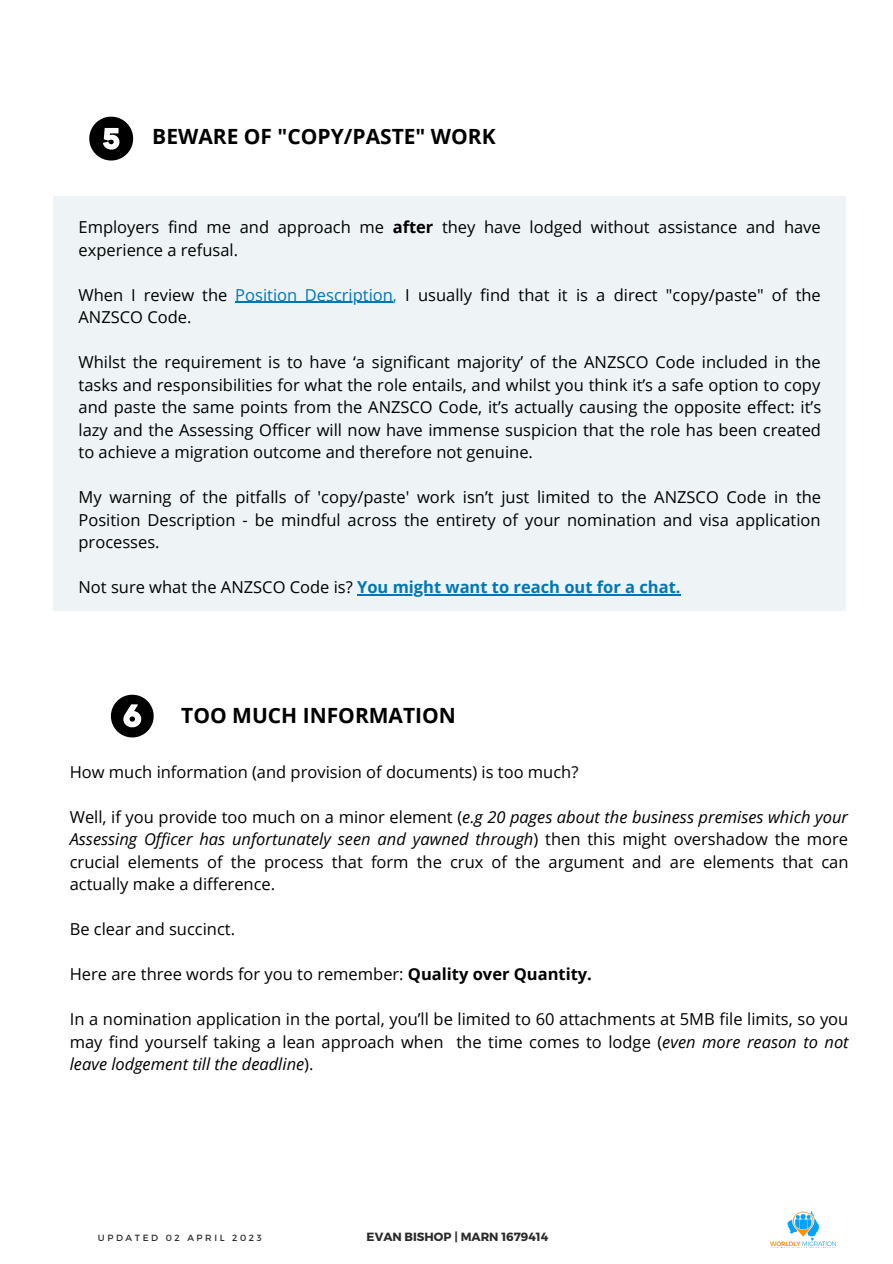
<style>
.page{position:relative;width:893px;height:1264px;background:#fff}
.page>*{position:absolute;margin:0;border:0;box-sizing:border-box;transform-origin:0 0}
.t1{font:700 21px "Open Sans";color:#000}
.t2{font:16.5px/22.5px "Open Sans";color:#000;text-align:justify}
.t3{font:700 16.5px "Open Sans";color:#0077b5}
.t4{font:700 11.85px "Montserrat";color:#2a2a2a}
.t5{font:9px "Montserrat";letter-spacing:.29em;color:#2a2a2a}
.s1{font-weight:700}
.s2{color:#0077b5}
.s3{font-weight:400;color:#000}
.s4{font-style:italic}
</style>
<div class="page">
<div style="left:54px;top:196px;width:791px;height:415px;background:#eef3f6"></div>
<hr style="left:235px;top:302px;width:158px;height:1px;background:#0077b5">
<hr style="left:357px;top:594px;width:323px;height:1px;background:#0077b5">
<img style="left:770px;top:1211px;width:65px;height:35px">
<svg style="left:89px;top:117px;width:44px;height:43px"></svg>
<svg style="left:111px;top:694px;width:43px;height:43px"></svg>
<p class="t1" style="left:152px;top:121px;width:345px">BEWARE OF "COPY/PASTE" WORK</p>
<p class="t2" style="left:79px;top:215px;width:743px">Employers find me and approach me <span class="s1">after</span> they have lodged without assistance and have experience a refusal.</p>
<p class="t2" style="left:79px;top:283px;width:743px">When I review the <span class="s2">Position Description,</span> I usually find that it is a direct "copy/paste" of the<br>ANZSCO Code.</p>
<p class="t2" style="left:79px;top:350px;width:744px">Whilst the requirement is to have ‘a significant majority’ of the ANZSCO Code included in the tasks and responsibilities for what the role entails, and whilst you think it’s a safe option to copy and paste the same points from the ANZSCO Code, it’s actually causing the opposite effect: it’s lazy and the Assessing Officer will now have immense suspicion that the role has been created to achieve a migration outcome and therefore not genuine.</p>
<p class="t2" style="left:79px;top:485px;width:744px">My warning of the pitfalls of 'copy/paste' work isn’t just limited to the ANZSCO Code in the Position Description - be mindful across the entirety of your nomination and visa application processes.</p>
<p class="t3" style="left:79px;top:575px;width:603px"><span class="s3">Not sure what the ANZSCO Code is?</span> You might want to reach out for a chat.</p>
<p class="t1" style="left:181px;top:700px;width:276px">TOO MUCH INFORMATION</p>
<p class="t2" style="left:70px;top:760px;width:510px">How much information (and provision of documents) is too much?</p>
<p class="t2" style="left:70px;top:805px;width:780px">Well, if you provide too much on a minor element (<span class="s4">e.g 20 pages about the business premises which your Assessing Officer has unfortunately seen and yawned through</span>) then this might overshadow the more crucial elements of the process that form the crux of the argument and are elements that can actually make a difference.</p>
<p class="t2" style="left:70px;top:917px;width:167px">Be clear and succinct.</p>
<p class="t2" style="left:70px;top:962px;width:523px">Here are three words for you to remember: <span class="s1">Quality over Quantity.</span></p>
<p class="t2" style="left:70px;top:1007px;width:780px">In a nomination application in the portal, you’ll be limited to 60 attachments at 5MB file limits, so you may find yourself taking a lean approach when the time comes to lodge (<span class="s4">even more reason to not leave lodgement till the deadline</span>).</p>
<p class="t5" style="left:98px;top:1232px;width:165px">UPDATED 02 APRIL 2023</p>
<p class="t4" style="left:366px;top:1228px;width:183px">EVAN BISHOP | MARN 1679414</p>
</div>
